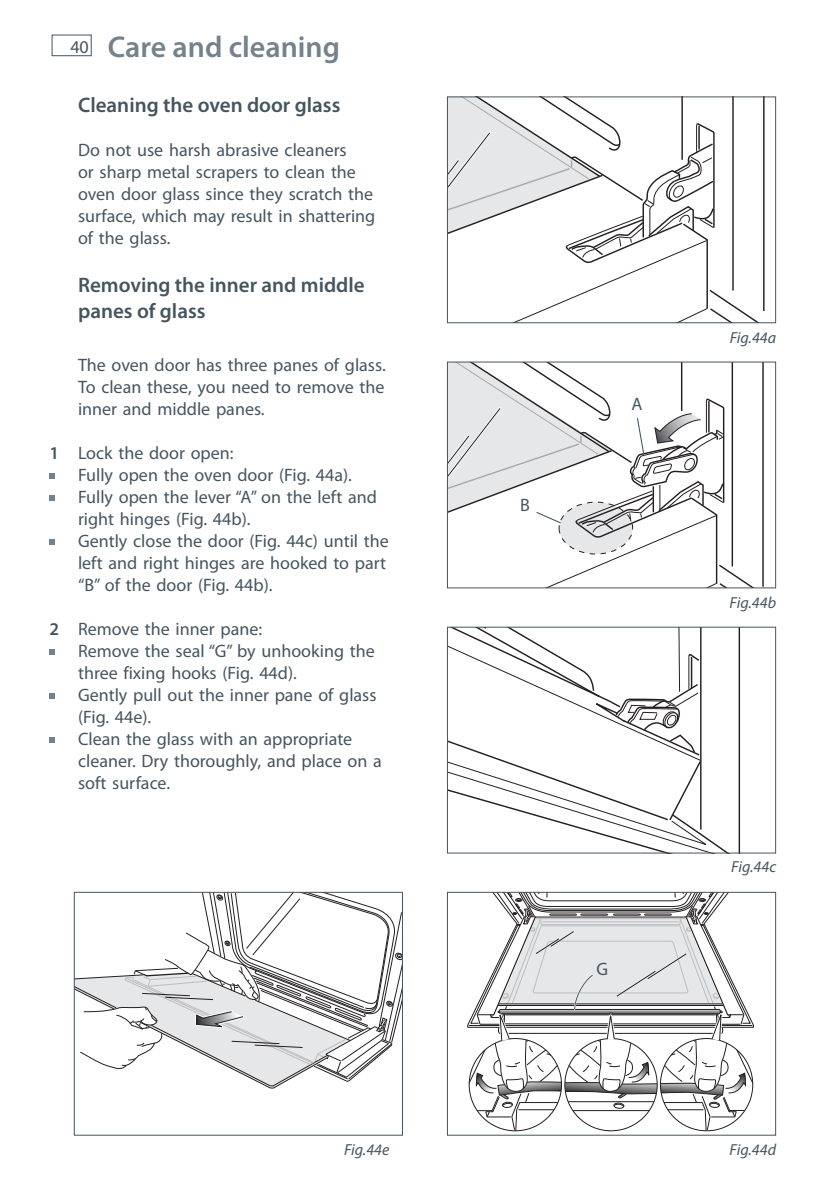
<style>
.page{position:relative;width:840px;height:1191px;background:#fff}
.page>*{position:absolute;margin:0;border:0;box-sizing:border-box;transform-origin:0 0}
.t1{font:600 30px "Myriad Pro";color:#73828d}
.t2{font:600 21px/26px "Myriad Pro";color:#455560}
.t3{font:18px/22px "Myriad Pro";color:#455560}
.t4{font:italic 16px "Myriad Pro";color:#455560}
.s1{font-weight:400;font-size:18px;color:#455560}
.s2{font-weight:600}
</style>
<div class="page">
<div style="left:52px;top:35px;width:40px;height:21px;border:1px solid #455560"></div>
<svg style="left:50px;top:473px;width:5px;height:5px"></svg>
<svg style="left:50px;top:495px;width:5px;height:5px"></svg>
<svg style="left:50px;top:539px;width:5px;height:5px"></svg>
<svg style="left:50px;top:649px;width:5px;height:5px"></svg>
<svg style="left:50px;top:693px;width:5px;height:5px"></svg>
<svg style="left:50px;top:737px;width:5px;height:5px"></svg>
<svg style="left:448px;top:363px;width:316px;height:223px"></svg>
<hr style="left:738px;top:627px;width:1px;height:226px;background:#231f20">
<svg style="left:448px;top:628px;width:278px;height:223px"></svg>
<div style="left:446px;top:626px;width:329px;height:227px;border:1px solid #455560"></div>
<svg style="left:76px;top:893px;width:325px;height:195px"></svg>
<div style="left:74px;top:891px;width:329px;height:244px;border:1px solid #455560"></div>
<hr style="left:576px;top:1130px;width:33px;height:1px;background:#231f20">
<svg style="left:467px;top:893px;width:286px;height:237px"></svg>
<div style="left:446px;top:891px;width:329px;height:244px;border:1px solid #455560"></div>
<svg style="left:448px;top:98px;width:317px;height:223px"></svg>
<div style="left:446px;top:96px;width:329px;height:227px;border:1px solid #455560"></div>
<h1 class="t1" style="left:70px;top:35px;width:271px"><span class="s1">40</span> Care and cleaning</h1>
<p class="t2" style="left:78px;top:94px;width:264px">Cleaning the oven door glass</p>
<p class="t3" style="left:78px;top:141px;width:298px">Do not use harsh abrasive cleaners<br>or sharp metal scrapers to clean the oven door glass since they scratch the surface, which may result in shattering of the glass.</p>
<p class="t2" style="left:78px;top:274px;width:288px">Removing the inner and middle panes of glass</p>
<p class="t3" style="left:78px;top:355px;width:309px;text-align:justify">The oven door has three panes of glass.<br>To clean these, you need to remove the inner and middle panes.</p>
<p class="t3" style="left:78px;top:443px;width:312px;text-indent:-28px"><span class="s2">1</span> Lock the door open:<br>Fully open the oven door (Fig. 44a).<br>Fully open the lever “A” on the left and right hinges (Fig. 44b).<br>Gently close the door (Fig. 44c) until the left and right hinges are hooked to part “B” of the door (Fig. 44b).</p>
<p class="t3" style="left:78px;top:619px;width:305px;text-indent:-28px"><span class="s2">2</span> Remove the inner pane:<br>Remove the seal “G” by unhooking the three fixing hooks (Fig. 44d).<br>Gently pull out the inner pane of glass (Fig. 44e).<br>Clean the glass with an appropriate cleaner. Dry thoroughly, and place on a soft surface.</p>
<p class="t4" style="left:344px;top:1144px;width:47px">Fig.44e</p>
<p class="t3" style="left:520px;top:496px;width:11px">B</p>
<p class="t3" style="left:631px;top:395px;width:13px">A</p>
<p class="t4" style="left:729px;top:331px;width:48px">Fig.44a</p>
<p class="t4" style="left:729px;top:596px;width:48px">Fig.44b</p>
<p class="t3" style="left:596px;top:960px;width:13px">G</p>
<p class="t4" style="left:730px;top:861px;width:46px">Fig.44c</p>
<p class="t4" style="left:729px;top:1144px;width:48px">Fig.44d</p>
</div>
